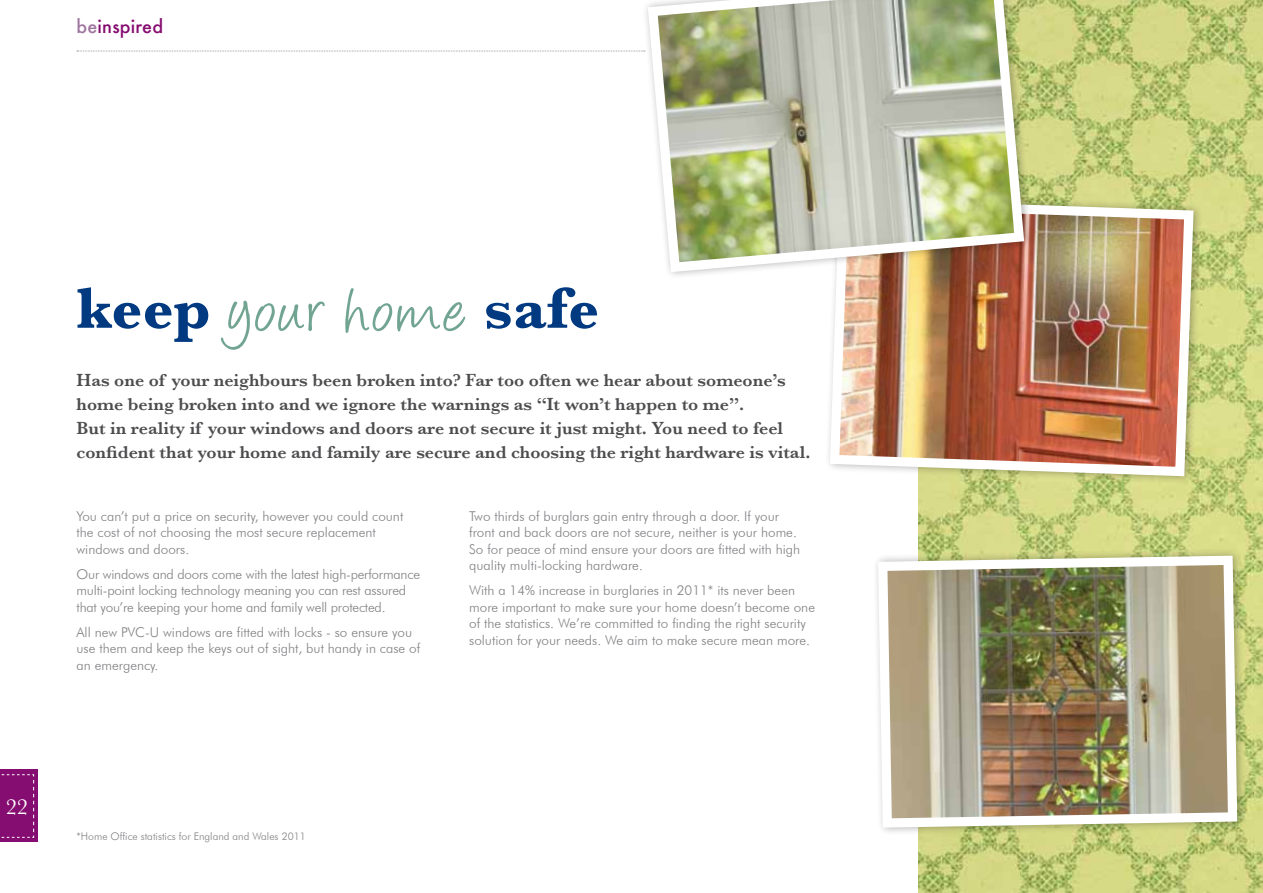
<style>
.page{position:relative;width:1263px;height:893px;background:#fff}
.page>*{position:absolute;margin:0;border:0;box-sizing:border-box;transform-origin:0 0}
.t1{font:700 60px "Baskerville";color:#013a81}
.t2{font:22.5px "Baskerville";color:#fff}
.t3{font:600 18px/24px "Baskerville";color:#4d4d4f}
.t4{font:500 18px "Futura";letter-spacing:.01em;color:#850c70}
.t5{font:300 13.5px/16.5px "Futura BT";color:#807f83}
.t6{font:300 10.5px "Futura BT";color:#807f83}
.s1{color:#9f76a0}
.s2{font-family:"Angelina";font-weight:400;font-size:72px;color:#72a492}
</style>
<div class="page">
<div style="left:0;top:770px;width:37px;height:72px;background:#850c70"></div>
<svg style="left:1px;top:774px;width:33px;height:64px"></svg>
<img style="left:918px;top:0;width:345px;height:893px">
<div style="left:824px;top:190px;width:379px;height:294px;background:#000;opacity:.3"></div>
<img style="left:825px;top:193px;width:373px;height:288px">
<div style="left:642px;top:0;width:392px;height:280px;background:#000;opacity:.3"></div>
<img style="left:643px;top:0;width:386px;height:277px">
<div style="left:872px;top:548px;width:375px;height:288px;background:#000;opacity:.3"></div>
<img style="left:873px;top:551px;width:369px;height:281px">
<svg style="left:77px;top:51px;width:568px;height:1px"></svg>
<h3 class="t4" style="left:77px;top:14px;width:88px"><span class="s1">be</span>inspired</h3>
<h1 class="t1" style="left:77px;top:273px;width:524px">keep <span class="s2">your home</span> safe</h1>
<p class="t3" style="left:77px;top:368px;width:735px">Has one of your neighbours been broken into? Far too often we hear about someone’s home being broken into and we ignore the warnings as “It won’t happen to me”.<br>But in reality if your windows and doors are not secure it just might. You need to feel confident that your home and family are secure and choosing the right hardware is vital.</p>
<p class="t5" style="left:77px;top:507px;width:328px">You can’t put a price on security, however you could count the cost of not choosing the most secure replacement windows and doors.</p>
<p class="t5" style="left:77px;top:565px;width:345px">Our windows and doors come with the latest high-performance multi-point locking technology meaning you can rest assured that you’re keeping your home and family well protected.</p>
<p class="t5" style="left:77px;top:623px;width:345px">All new PVC-U windows are fitted with locks - so ensure you use them and keep the keys out of sight, but handy in case of an emergency.</p>
<p class="t5" style="left:469px;top:507px;width:332px">Two thirds of burglars gain entry through a door. If your front and back doors are not secure, neither is your home.<br>So for peace of mind ensure your doors are fitted with high quality multi-locking hardware.</p>
<p class="t5" style="left:469px;top:582px;width:347px">With a 14% increase in burglaries in 2011* its never been more important to make sure your home doesn’t become one of the statistics. We’re committed to finding the right security solution for your needs. We aim to make secure mean more.</p>
<h2 class="t2" style="left:6px;top:793px;width:24px">22</h2>
<p class="t6" style="left:77px;top:830px;width:231px">*Home Office statistics for England and Wales 2011</p>
</div>
